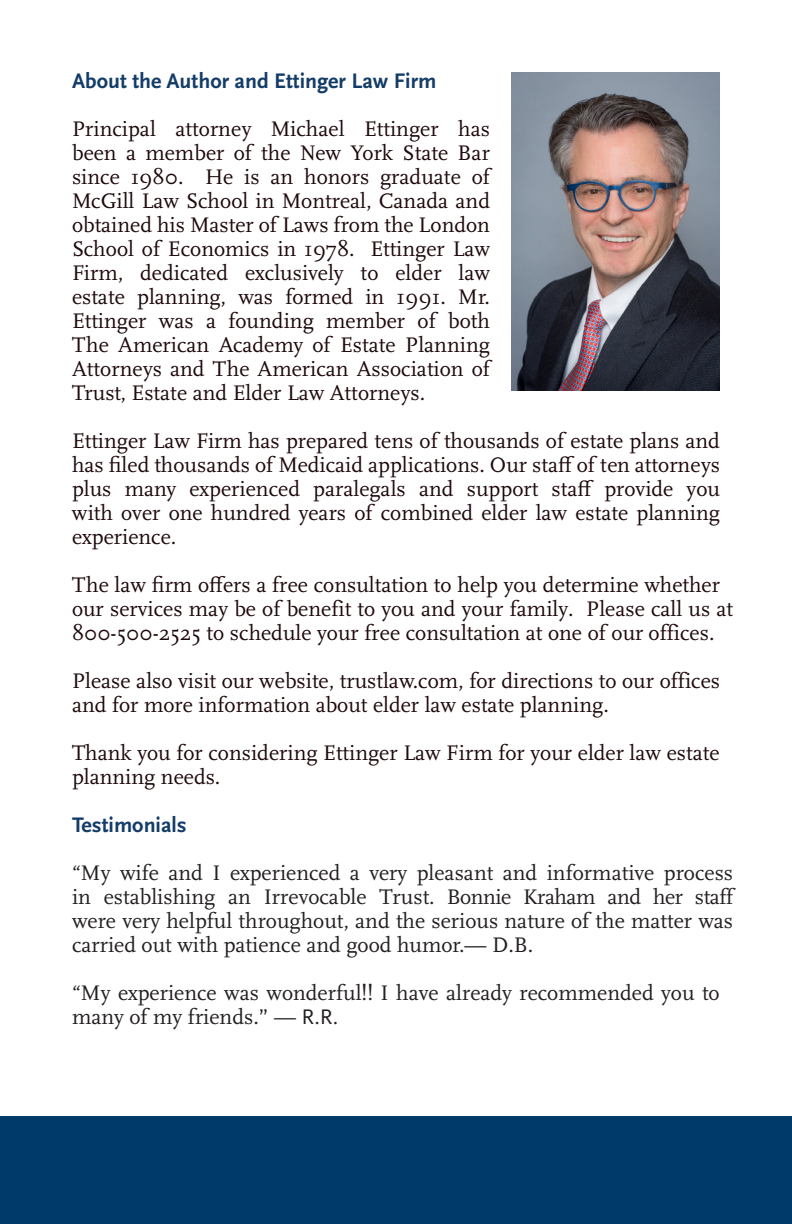
<style>
.page{position:relative;width:792px;height:1224px;background:#fff}
.page>*{position:absolute;margin:0;border:0;box-sizing:border-box;transform-origin:0 0}
.t1{font:22px/24px "Scala Pro";color:#1e090b}
.t2{font:22px/24px "Scala Pro";color:#231f20}
.t3{font:700 22px "Scala Sans Pro";color:#133c68}
.s1{font-family:"Scala Sans Pro";font-weight:700;color:#133c68}
.s2{font-family:"Scala Sans Pro"}
</style>
<div class="page">
<div style="left:0;top:1116px;width:792px;height:108px;background:#003a6a"></div>
<img style="left:512px;top:72px;width:208px;height:319px">
<p class="t3" style="left:72px;top:68px;width:366px">About the Author and Ettinger Law Firm</p>
<p class="t1" style="left:72px;top:117px;width:420px;text-align:justify">Principal attorney Michael Ettinger has been a member of the New York State Bar since 1980. He is an honors graduate of McGill Law School in Montreal, Canada and obtained his Master of Laws from the London School of Economics in 1978. Ettinger Law Firm, dedicated exclusively to elder law estate planning, was formed in 1991. Mr.<br>Ettinger was a founding member of both The American Academy of Estate Planning Attorneys and The American Association of Trust, Estate and Elder Law Attorneys.</p>
<p class="t1" style="left:72px;top:429px;width:650px;text-align:justify">Ettinger Law Firm has prepared tens of thousands of estate plans and has filed thousands of Medicaid applications. Our staff of ten attorneys plus many experienced paralegals and support staff provide you with over one hundred years of combined elder law estate planning experience.</p>
<p class="t1" style="left:72px;top:573px;width:663px">The law firm offers a free consultation to help you determine whether our services may be of benefit to you and your family. Please call us at<br>800-500-2525 to schedule your free consultation at one of our offices.</p>
<p class="t1" style="left:72px;top:669px;width:650px">Please also visit our website, trustlaw.com, for directions to our offices and for more information about elder law estate planning.</p>
<p class="t1" style="left:72px;top:741px;width:649px">Thank you for considering Ettinger Law Firm for your elder law estate planning needs.</p>
<p class="t2" style="left:72px;top:801px;width:663px;line-height:48px"><span class="s1">Testimonials<br></span>“My wife and I experienced a very pleasant and informative process</p>
<p class="t2" style="left:72px;top:885px;width:663px;text-align:justify">in establishing an Irrevocable Trust. Bonnie Kraham and her staff were very helpful throughout, and the serious nature of the matter was carried out with patience and good humor.— D.B.</p>
<p class="t2" style="left:72px;top:981px;width:649px">“My experience was wonderful!! I have already recommended you to many of my friends.<span class="s2">” — R.R.</span></p>
</div>
